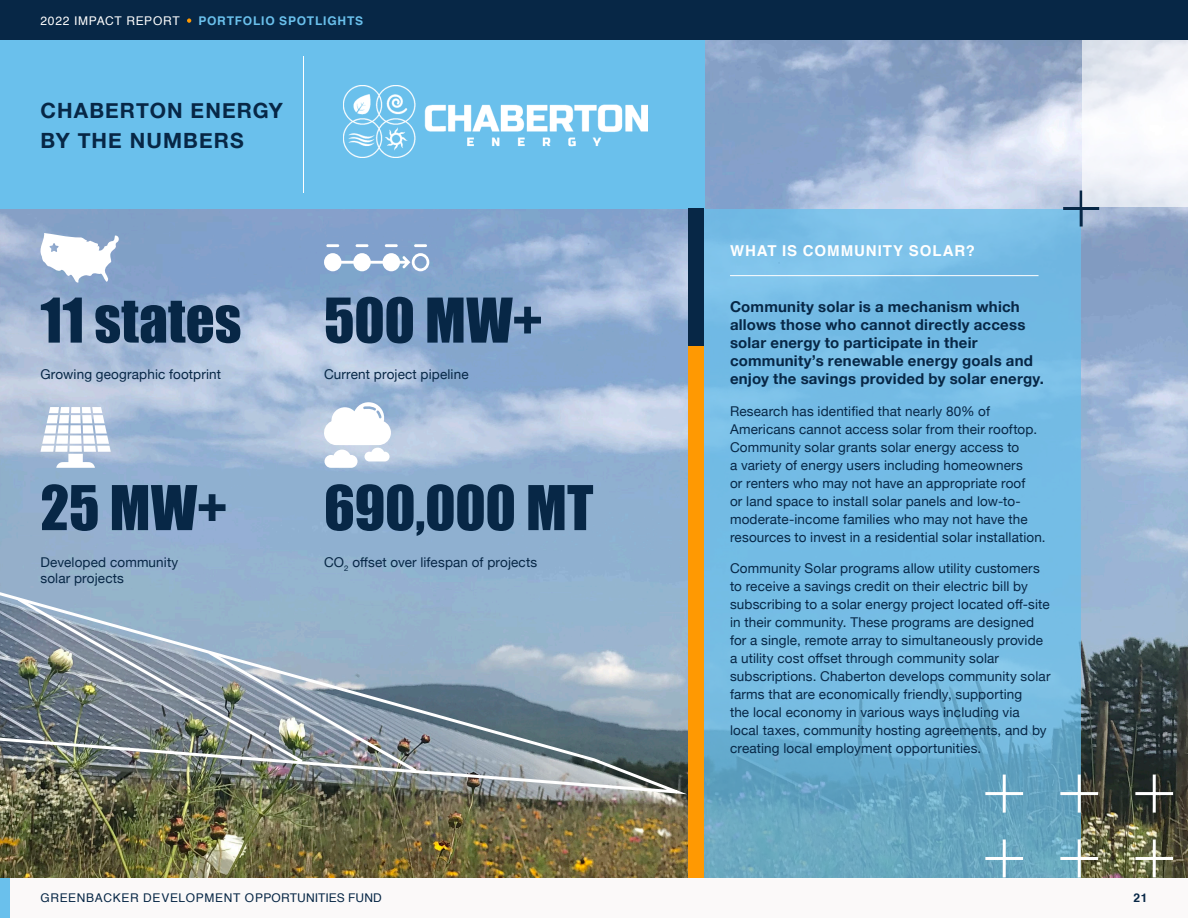
<style>
.page{position:relative;width:1188px;height:918px;background:#fff}
.page>*{position:absolute;margin:0;border:0;box-sizing:border-box;transform-origin:0 0}
.portfolio_stat_numbe{font:57px "Impact";color:#072746}
.t1{font:700 21px/30px "Helvetica Neue";letter-spacing:.05em;color:#072746}
.body{font:700 15px/18px "Helvetica Neue";letter-spacing:.015em;color:#072746}
.Eyebrow{font:700 15px "Helvetica";letter-spacing:.06em;color:#fff}
.body-2{font:13.5px/18px "Helvetica Neue";letter-spacing:.01em;color:#072746}
.Small_stat_subtext{font:13.5px/16.5px "Helvetica Neue";letter-spacing:.01em;color:#072746}
.t2{font:12px "Helvetica";letter-spacing:.045em;color:#072746}
.t3{font:700 12px "Helvetica";letter-spacing:.065em;color:#6ac0ec}
.t4{font:12px "Helvetica";letter-spacing:.06em;color:#fff}
.t5{font:700 12px "Helvetica";color:#072746}
</style>
<div class="page">
<div style="left:10px;top:878px;width:1178px;height:40px;background:#fbf9f9"></div>
<div style="left:0;top:878px;width:10px;height:40px;background:#6ac0ec"></div>
<div style="left:0;top:0;width:1188px;height:41px;background:#072746"></div>
<svg style="left:187px;top:18px;width:4px;height:5px"></svg>
<img style="left:0;top:40px;width:1188px;height:838px">
<div style="left:0;top:41px;width:704px;height:168px;background:#6ac0ec"></div>
<svg style="left:704px;top:209px;width:377px;height:669px;background:#72b8de"></svg>
<div style="left:688px;top:209px;width:16px;height:137px;background:#072746"></div>
<hr style="left:1080px;top:191px;width:3px;height:36px;background:#072746">
<hr style="left:1063px;top:207px;width:36px;height:3px;background:#072746">
<svg style="left:1083px;top:41px;width:105px;height:166px;fill:#f4f5fa"></svg>
<div style="left:688px;top:346px;width:16px;height:532px;background:#ff9902"></div>
<hr style="left:1187px;top:839px;width:1px;height:39px;background:#fff">
<hr style="left:1153px;top:839px;width:3px;height:39px;background:#fff">
<hr style="left:1135px;top:857px;width:38px;height:3px;background:#fff">
<hr style="left:1078px;top:839px;width:3px;height:39px;background:#fff">
<hr style="left:1060px;top:857px;width:38px;height:3px;background:#fff">
<hr style="left:1003px;top:839px;width:3px;height:39px;background:#fff">
<hr style="left:985px;top:857px;width:38px;height:3px;background:#fff">
<hr style="left:1187px;top:775px;width:1px;height:38px;background:#fff">
<hr style="left:1153px;top:775px;width:3px;height:38px;background:#fff">
<hr style="left:1135px;top:792px;width:38px;height:3px;background:#fff">
<hr style="left:1078px;top:775px;width:3px;height:38px;background:#fff">
<hr style="left:1060px;top:792px;width:38px;height:3px;background:#fff">
<hr style="left:1003px;top:775px;width:3px;height:38px;background:#fff">
<hr style="left:985px;top:792px;width:38px;height:3px;background:#fff">
<svg style="left:323px;top:402px;width:68px;height:66px"></svg>
<svg style="left:38px;top:233px;width:82px;height:51px"></svg>
<svg style="left:41px;top:407px;width:70px;height:61px"></svg>
<img style="left:0;top:588px;width:688px;height:209px">
<img style="left:14px;top:595px;width:292px;height:171px">
<img style="left:205px;top:648px;width:215px;height:127px">
<svg style="left:324px;top:253px;width:105px;height:18px"></svg>
<svg style="left:414px;top:244px;width:13px;height:3px"></svg>
<svg style="left:385px;top:244px;width:13px;height:3px"></svg>
<svg style="left:356px;top:244px;width:12px;height:3px"></svg>
<svg style="left:326px;top:244px;width:13px;height:3px"></svg>
<hr style="left:730px;top:275px;width:309px;height:1px;background:#fff">
<hr style="left:303px;top:57px;width:1px;height:136px;background:#fff">
<img style="left:344px;top:85px;width:304px;height:73px">
<p class="t4" style="left:40px;top:11px;width:141px">2022 IMPACT REPORT</p>
<p class="t3" style="left:198px;top:11px;width:166px">PORTFOLIO SPOTLIGHTS</p>
<p class="t1" style="left:40px;top:96px;width:244px">CHABERTON ENERGY<br>BY THE NUMBERS</p>
<p class="portfolio_stat_numbe" style="left:40px;top:276px;width:202px">11 states</p>
<p class="Small_stat_subtext" style="left:40px;top:367px;width:182px">Growing geographic footprint</p>
<p class="portfolio_stat_numbe" style="left:40px;top:464px;width:188px">25 MW+</p>
<p class="Small_stat_subtext" style="left:40px;top:555px;width:139px">Developed community solar projects</p>
<p class="Eyebrow" style="left:730px;top:238px;width:246px">WHAT IS COMMUNITY SOLAR?</p>
<p class="portfolio_stat_numbe" style="left:324px;top:276px;width:220px">500 MW+</p>
<p class="body" style="left:730px;top:298px;width:316px">Community solar is a mechanism which allows those who cannot directly access solar energy to participate in their community’s renewable energy goals and enjoy the savings provided by solar energy.</p>
<p class="body-2" style="left:730px;top:403px;width:317px">Research has identified that nearly 80% of Americans cannot access solar from their rooftop.<br>Community solar grants solar energy access to<br>a variety of energy users including homeowners<br>or renters who may not have an appropriate roof<br>or land space to install solar panels and low-to&shy;moderate-income families who may not have the resources to invest in a residential solar installation.</p>
<p class="body-2" style="left:730px;top:560px;width:322px">Community Solar programs allow utility customers to receive a savings credit on their electric bill by subscribing to a solar energy project located off-site in their community. These programs are designed for a single, remote array to simultaneously provide a utility cost offset through community solar subscriptions. Chaberton develops community solar farms that are economically friendly, supporting<br>the local economy in various ways including via local taxes, community hosting agreements, and by creating local employment opportunities.</p>
<p class="Small_stat_subtext" style="left:324px;top:367px;width:146px">Current project pipeline</p>
<p class="portfolio_stat_numbe" style="left:324px;top:464px;width:271px">690,000 MT</p>
<p class="Small_stat_subtext" style="left:324px;top:555px;width:215px">CO<sub>2</sub> offset over lifespan of projects</p>
<p class="t2" style="left:40px;top:889px;width:343px">GREENBACKER DEVELOPMENT OPPORTUNITIES FUND</p>
<p class="t5" style="left:1133px;top:888px;width:16px">21</p>
</div>
